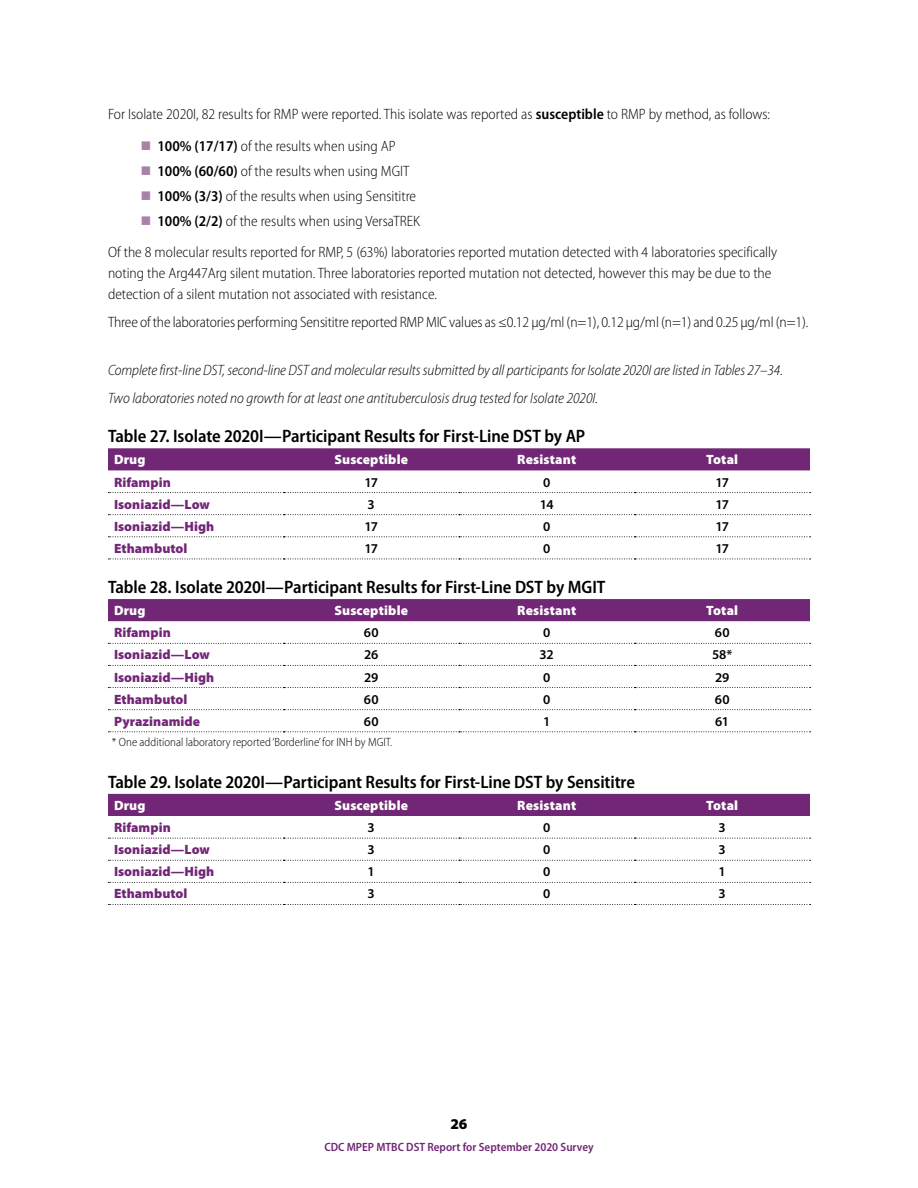
<style>
.page{position:relative;width:918px;height:1188px;background:#fff}
.page>*{position:absolute;margin:0;border:0;box-sizing:border-box;transform-origin:0 0}
.H3_TablesFigures{font:600 semi-condensed 18px "Myriad Pro";letter-spacing:-.005em;color:#000}
.t1{font:300 semi-condensed 15px/21px "Myriad Pro";color:#000}
.t2{font:italic 300 semi-condensed 15px "Myriad Pro";letter-spacing:-.005em;color:#000}
.t3{font:900 15px "Myriad Pro";color:#000}
.TH_ROW{font:900 13.5px "Myriad Pro";letter-spacing:.005em;color:#712776}
.TH_COL{font:900 13.5px "Myriad Pro";letter-spacing:.01em;color:#fff}
.TD{font:600 13.5px "Myriad Pro";letter-spacing:-.02em;color:#000}
.P_Footnote{font:300 semi-condensed 12px "Myriad Pro";color:#000}
.t4{font:600 semi-condensed 12px "Myriad Pro";color:#712776}
.s1{font-weight:600}
.s2{font-family:"Arial Unicode MS";font-weight:400;font-stretch:normal;font-size:19.5px;color:#a783aa}
</style>
<div class="page">
<div style="left:108px;top:448px;width:702px;height:22px;background:#712776"></div>
<svg style="left:108px;top:492px;width:703px;height:1px"></svg>
<svg style="left:108px;top:514px;width:703px;height:1px"></svg>
<svg style="left:108px;top:536px;width:703px;height:1px"></svg>
<svg style="left:108px;top:559px;width:703px;height:1px"></svg>
<div style="left:108px;top:599px;width:702px;height:22px;background:#712776"></div>
<svg style="left:108px;top:643px;width:703px;height:1px"></svg>
<svg style="left:108px;top:665px;width:703px;height:1px"></svg>
<svg style="left:108px;top:687px;width:703px;height:1px"></svg>
<svg style="left:108px;top:709px;width:703px;height:1px"></svg>
<svg style="left:108px;top:731px;width:703px;height:1px"></svg>
<div style="left:108px;top:794px;width:702px;height:22px;background:#712776"></div>
<svg style="left:108px;top:838px;width:703px;height:1px"></svg>
<svg style="left:108px;top:860px;width:703px;height:1px"></svg>
<svg style="left:108px;top:882px;width:703px;height:1px"></svg>
<svg style="left:108px;top:904px;width:703px;height:1px"></svg>
<p class="t1" style="left:108px;top:104px;width:664px">For Isolate 2020I, 82 results for RMP were reported. This isolate was reported as <span class="s1">susceptible</span> to RMP by method, as follows:</p>
<p class="t1" style="left:140px;top:136px;width:257px"><span class="s2">■</span> <span class="s1">100% (17/17)</span> of the results when using AP</p>
<p class="t1" style="left:140px;top:161px;width:271px"><span class="s2">■</span> <span class="s1">100% (60/60)</span> of the results when using MGIT</p>
<p class="t1" style="left:140px;top:186px;width:277px"><span class="s2">■</span> <span class="s1">100% (3/3)</span> of the results when using Sensititre</p>
<p class="t1" style="left:140px;top:211px;width:281px"><span class="s2">■</span> <span class="s1">100% (2/2)</span> of the results when using VersaTREK</p>
<p class="t1" style="left:108px;top:242px;width:671px">Of the 8 molecular results reported for RMP, 5 (63%) laboratories reported mutation detected with 4 laboratories specifically noting the Arg447Arg silent mutation. Three laboratories reported mutation not detected, however this may be due to the detection of a silent mutation not associated with resistance.</p>
<p class="t1" style="left:108px;top:312px;width:702px">Three of the laboratories performing Sensititre reported RMP MIC values as ≤0.12 µg/ml (n=1), 0.12 µg/ml (n=1) and 0.25 µg/ml (n=1).</p>
<p class="t2" style="left:108px;top:362px;width:677px">Complete first-line DST, second-line DST and molecular results submitted by all participants for Isolate 2020I are listed in Tables 27–34.</p>
<p class="t2" style="left:108px;top:390px;width:492px">Two laboratories noted no growth for at least one antituberculosis drug tested for Isolate 2020I.</p>
<h3 class="H3_TablesFigures" style="left:108px;top:426px;width:479px">Table 27. Isolate 2020I—Participant Results for First-Line DST by AP</h3>
<p class="TH_COL" style="left:114px;top:452px;width:33px">Drug</p>
<p class="TH_COL" style="left:334px;top:452px;width:75px">Susceptible</p>
<p class="TH_COL" style="left:517px;top:452px;width:60px">Resistant</p>
<p class="TH_COL" style="left:706px;top:452px;width:33px">Total</p>
<p class="TH_ROW" style="left:114px;top:474px;width:58px">Rifampin</p>
<p class="TD" style="left:364px;top:475px;width:15px">17</p>
<p class="TD" style="left:543px;top:475px;width:9px">0</p>
<p class="TD" style="left:715px;top:475px;width:15px">17</p>
<p class="TH_ROW" style="left:114px;top:496px;width:97px">Isoniazid—Low</p>
<p class="TD" style="left:368px;top:497px;width:9px">3</p>
<p class="TD" style="left:540px;top:497px;width:15px">14</p>
<p class="TD" style="left:715px;top:497px;width:15px">17</p>
<p class="TH_ROW" style="left:114px;top:519px;width:102px">Isoniazid—High</p>
<p class="TD" style="left:364px;top:519px;width:15px">17</p>
<p class="TD" style="left:543px;top:519px;width:9px">0</p>
<p class="TD" style="left:715px;top:519px;width:15px">17</p>
<p class="TH_ROW" style="left:114px;top:541px;width:75px">Ethambutol</p>
<p class="TD" style="left:364px;top:541px;width:15px">17</p>
<p class="TD" style="left:543px;top:541px;width:9px">0</p>
<p class="TD" style="left:715px;top:541px;width:15px">17</p>
<h3 class="H3_TablesFigures" style="left:108px;top:577px;width:499px">Table 28. Isolate 2020I—Participant Results for First-Line DST by MGIT</h3>
<p class="TH_COL" style="left:114px;top:603px;width:33px">Drug</p>
<p class="TH_COL" style="left:334px;top:603px;width:75px">Susceptible</p>
<p class="TH_COL" style="left:517px;top:603px;width:60px">Resistant</p>
<p class="TH_COL" style="left:706px;top:603px;width:33px">Total</p>
<p class="TH_ROW" style="left:114px;top:625px;width:58px">Rifampin</p>
<p class="TD" style="left:364px;top:625px;width:16px">60</p>
<p class="TD" style="left:543px;top:625px;width:9px">0</p>
<p class="TD" style="left:715px;top:625px;width:16px">60</p>
<p class="TH_ROW" style="left:114px;top:647px;width:97px">Isoniazid—Low</p>
<p class="TD" style="left:364px;top:647px;width:16px">26</p>
<p class="TD" style="left:540px;top:647px;width:16px">32</p>
<p class="TD" style="left:712px;top:647px;width:22px">58*</p>
<p class="TH_ROW" style="left:114px;top:669px;width:102px">Isoniazid—High</p>
<p class="TD" style="left:364px;top:670px;width:16px">29</p>
<p class="TD" style="left:543px;top:670px;width:9px">0</p>
<p class="TD" style="left:715px;top:670px;width:16px">29</p>
<p class="TH_ROW" style="left:114px;top:691px;width:75px">Ethambutol</p>
<p class="TD" style="left:364px;top:692px;width:16px">60</p>
<p class="TD" style="left:543px;top:692px;width:9px">0</p>
<p class="TD" style="left:715px;top:692px;width:16px">60</p>
<p class="TH_ROW" style="left:114px;top:714px;width:88px">Pyrazinamide</p>
<p class="TD" style="left:364px;top:714px;width:16px">60</p>
<p class="TD" style="left:543px;top:714px;width:9px">1</p>
<p class="TD" style="left:715px;top:714px;width:15px">61</p>
<p class="P_Footnote" style="left:112px;top:736px;width:282px">* One additional laboratory reported ‘Borderline’ for INH by MGIT.</p>
<h3 class="H3_TablesFigures" style="left:108px;top:772px;width:529px">Table 29. Isolate 2020I—Participant Results for First-Line DST by Sensititre</h3>
<p class="TH_COL" style="left:114px;top:798px;width:33px">Drug</p>
<p class="TH_COL" style="left:334px;top:798px;width:75px">Susceptible</p>
<p class="TH_COL" style="left:517px;top:798px;width:60px">Resistant</p>
<p class="TH_COL" style="left:706px;top:798px;width:33px">Total</p>
<p class="TH_ROW" style="left:114px;top:820px;width:58px">Rifampin</p>
<p class="TD" style="left:368px;top:820px;width:9px">3</p>
<p class="TD" style="left:543px;top:820px;width:9px">0</p>
<p class="TD" style="left:719px;top:820px;width:9px">3</p>
<p class="TH_ROW" style="left:114px;top:842px;width:97px">Isoniazid—Low</p>
<p class="TD" style="left:368px;top:842px;width:9px">3</p>
<p class="TD" style="left:543px;top:842px;width:9px">0</p>
<p class="TD" style="left:719px;top:842px;width:9px">3</p>
<p class="TH_ROW" style="left:114px;top:864px;width:102px">Isoniazid—High</p>
<p class="TD" style="left:368px;top:864px;width:9px">1</p>
<p class="TD" style="left:543px;top:864px;width:9px">0</p>
<p class="TD" style="left:719px;top:864px;width:9px">1</p>
<p class="TH_ROW" style="left:114px;top:886px;width:75px">Ethambutol</p>
<p class="TD" style="left:368px;top:886px;width:9px">3</p>
<p class="TD" style="left:543px;top:886px;width:9px">0</p>
<p class="TD" style="left:719px;top:886px;width:9px">3</p>
<p class="t3" style="left:450px;top:1115px;width:19px">26</p>
<p class="t4" style="left:324px;top:1140px;width:271px">CDC MPEP MTBC DST Report for September 2020 Survey</p>
</div>
